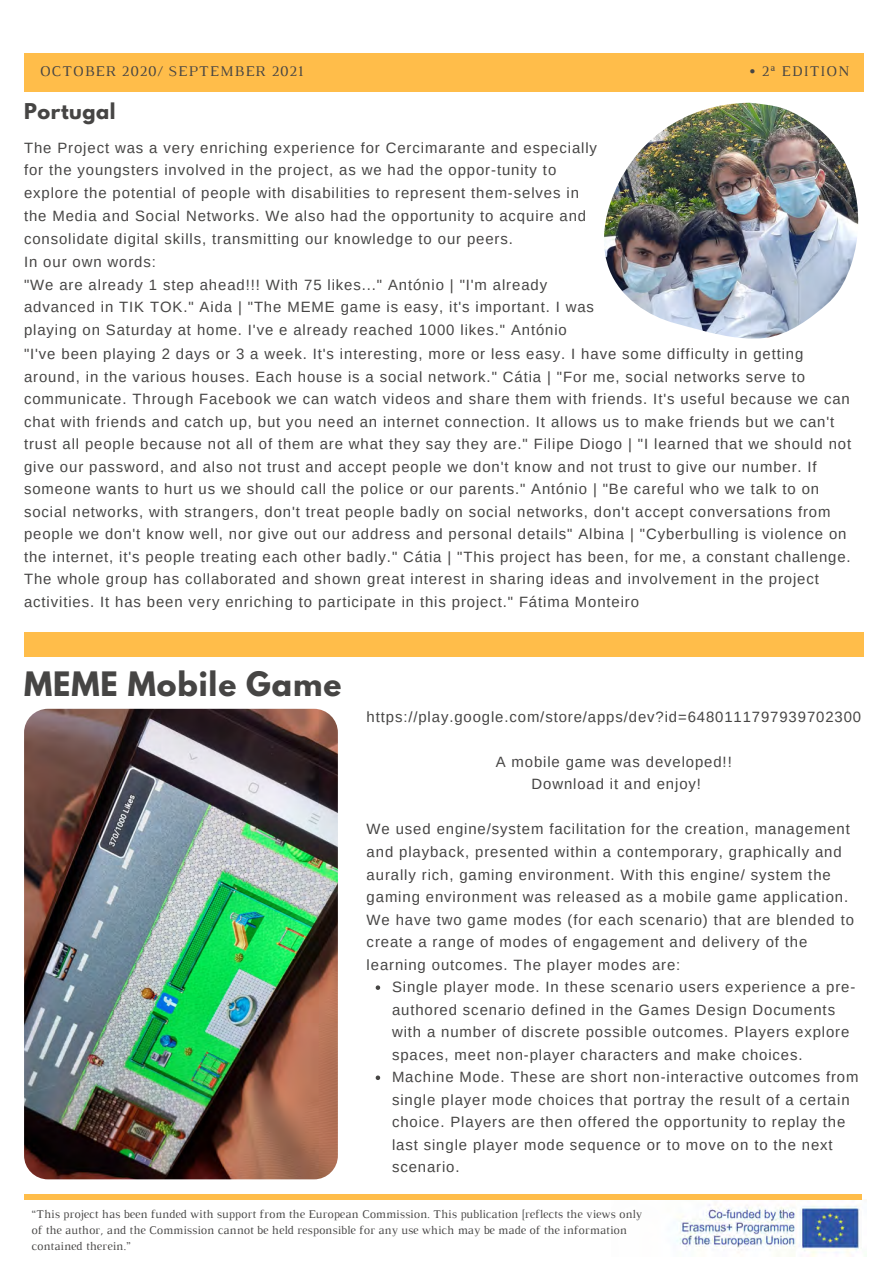
<style>
.page{position:relative;width:894px;height:1264px;background:#fff}
.page>*{position:absolute;margin:0;border:0;box-sizing:border-box;transform-origin:0 0}
.t1{font:700 29.85px "League Spartan";letter-spacing:.03em;color:#464544}
.t2{font:700 19.35px "League Spartan";letter-spacing:.03em;color:#464544}
.t3{font:15.15px "Luthier";letter-spacing:.06em;color:#464544}
.t4{font:14.85px/22.5px "Arimo";letter-spacing:.06em;color:#464544}
.t5{font:12px "Luthier";color:#464544}
</style>
<div class="page">
<div style="left:24px;top:53px;width:839px;height:39px;background:#ffbd4a"></div>
<div style="left:24px;top:632px;width:839px;height:25px;background:#ffbd4a"></div>
<img style="left:604px;top:103px;width:255px;height:236px">
<img style="left:24px;top:708px;width:314px;height:471px;border-radius:24px">
<svg style="left:375px;top:985px;width:5px;height:4px"></svg>
<svg style="left:375px;top:1075px;width:5px;height:5px"></svg>
<img style="left:611px;top:1199px;width:251px;height:57px">
<div style="left:24px;top:1194px;width:837px;height:5px;background:#ffbd4a"></div>
<p class="t3" style="left:40px;top:66px;width:265px">OCTOBER 2020/ SEPTEMBER 2021</p>
<p class="t3" style="left:748px;top:66px;width:102px">• 2ª EDITION</p>
<p class="t2" style="left:24px;top:101px;width:93px">Portugal</p>
<p class="t4" style="left:24px;top:136px;width:574px">The Project was a very enriching experience for Cercimarante and especially for the youngsters involved in the project, as we had the oppor-tunity to explore the potential of people with disabilities to represent them-selves in the Media and Social Networks. We also had the opportunity to acquire and consolidate digital skills, transmitting our knowledge to our peers.</p>
<p class="t4" style="left:24px;top:250px;width:133px">In our own words:</p>
<p class="t4" style="left:24px;top:273px;width:571px">"We are already 1 step ahead!!! With 75 likes..." António | "I'm already advanced in TIK TOK." Aida | "The MEME game is easy, it's important. I was playing on Saturday at home. I've e already reached 1000 likes." António</p>
<p class="t4" style="left:24px;top:343px;width:828px">"I've been playing 2 days or 3 a week. It's interesting, more or less easy. I have some difficulty in getting around, in the various houses. Each house is a social network." Cátia | "For me, social networks serve to communicate. Through Facebook we can watch videos and share them with friends. It's useful because we can chat with friends and catch up, but you need an internet connection. It allows us to make friends but we can't trust all people because not all of them are what they say they are." Filipe Diogo | "I learned that we should not give our password, and also not trust and accept people we don't know and not trust to give our number. If someone wants to hurt us we should call the police or our parents." António | "Be careful who we talk to on social networks, with strangers, don't treat people badly on social networks, don't accept conversations from people we don't know well, nor give out our address and personal details" Albina | "Cyberbulling is violence on the internet, it's people treating each other badly." Cátia | "This project has been, for me, a constant challenge.<br>The whole group has collaborated and shown great interest in sharing ideas and involvement in the project activities. It has been very enriching to participate in this project." Fátima Monteiro</p>
<p class="t1" style="left:24px;top:669px;width:319px">MEME Mobile Game</p>
<p class="t4" style="left:366px;top:705px;width:496px">https://play.google.com/store/apps/dev?id=6480111797939702300</p>
<p class="t4" style="left:495px;top:750px;width:237px">A mobile game was developed!!</p>
<p class="t4" style="left:531px;top:773px;width:171px">Download it and enjoy!</p>
<p class="t4" style="left:366px;top:818px;width:484px">We used engine/system facilitation for the creation, management and playback, presented within a contemporary, graphically and aurally rich, gaming environment. With this engine/ system the gaming environment was released as a mobile game application.</p>
<p class="t4" style="left:366px;top:908px;width:488px">We have two game modes (for each scenario) that are blended to create a range of modes of engagement and delivery of the learning outcomes. The player modes are:</p>
<p class="t4" style="left:392px;top:975px;width:464px">Single player mode. In these scenario users experience a pre&shy;authored scenario defined in the Games Design Documents with a number of discrete possible outcomes. Players explore spaces, meet non-player characters and make choices.</p>
<p class="t4" style="left:392px;top:1065px;width:468px">Machine Mode. These are short non-interactive outcomes from single player mode choices that portray the result of a certain choice. Players are then offered the opportunity to replay the last single player mode sequence or to move on to the next scenario.</p>
<p class="t5" style="left:32px;top:1209px;width:612px">“This project has been funded with support from the European Commission. This publication [reflects the views only</p>
<p class="t5" style="left:32px;top:1225px;width:596px">of the author, and the Commission cannot be held responsible for any use which may be made of the information</p>
<p class="t5" style="left:32px;top:1241px;width:100px">contained therein.”</p>
</div>
